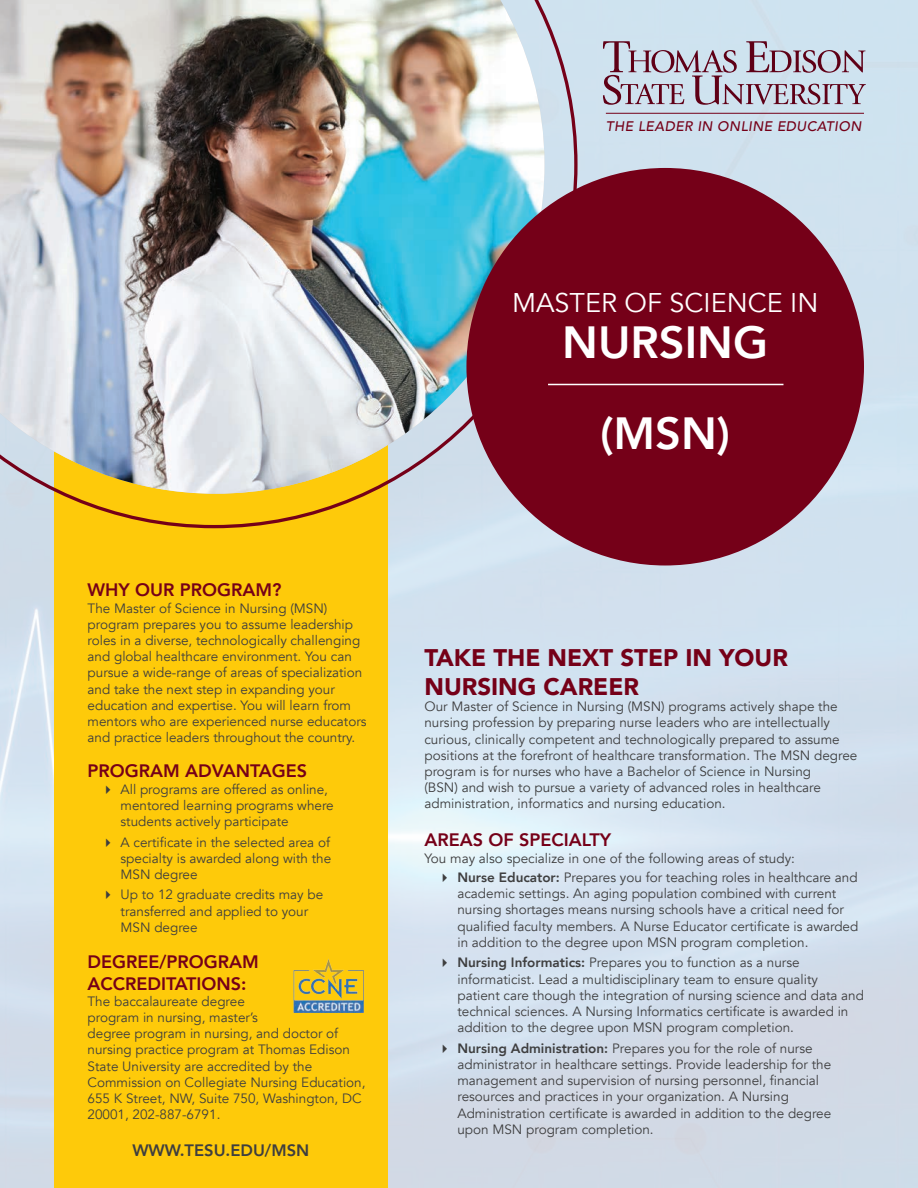
<style>
.page{position:relative;width:918px;height:1188px;background:#fff}
.page>*{position:absolute;margin:0;border:0;box-sizing:border-box;transform-origin:0 0}
.t1{font:800 45px "Avenir";color:#fff}
.t2{font:27px "Avenir";color:#fff}
.t3{font:900 24px/28.8px "Avenir";color:#750018}
.t4{font:800 18px/21.6px "Avenir";color:#750018}
.t5{font:800 16.5px "Avenir";color:#3e3e3f}
.t6{font:italic 500 13.8px "Avenir";letter-spacing:.03em;color:#750018}
.t7{font:13.5px/16.2px "Avenir";color:#3e3e3f}
.s1{font-weight:800}
</style>
<div class="page">
<img style="left:0;top:0;width:918px;height:1188px">
<div style="left:54px;top:421px;width:334px;height:767px;background:#feca0a"></div>
<svg style="left:0;top:0;width:578px;height:528px"></svg>
<img style="left:0;top:0;width:544px;height:494px">
<svg style="left:603px;top:41px;width:263px;height:64px;background:#b7b3c2"></svg>
<div style="left:466px;top:168px;width:398px;height:398px;background:#750018;border-radius:50%"></div>
<hr style="left:548px;top:384px;width:235px;height:1px;background:#fff">
<hr style="left:606px;top:113px;width:258px;height:1px;background:#750018">
<img style="left:293px;top:958px;width:72px;height:54px">
<p class="t6" style="left:606px;top:118px;width:257px">THE LEADER IN ONLINE EDUCATION</p>
<h3 class="t4" style="left:88px;top:579px;width:196px">WHY OUR PROGRAM?</h3>
<p class="t7" style="left:88px;top:600px;width:281px">The Master of Science in Nursing (MSN) program prepares you to assume leadership roles in a diverse, technologically challenging and global healthcare environment. You can pursue a wide-range of areas of specialization and take the next step in expanding your education and expertise. You will learn from mentors who are experienced nurse educators and practice leaders throughout the country.</p>
<h3 class="t4" style="left:88px;top:760px;width:221px">PROGRAM ADVANTAGES</h3>
<p class="t7" style="left:121px;top:781px;width:215px;text-indent:-19px">✔ All programs are offered as online, mentored learning programs where students actively participate</p>
<p class="t7" style="left:121px;top:834px;width:212px;text-align:justify;text-indent:-19px">✔ A certificate in the selected area of specialty is awarded along with the MSN degree</p>
<p class="t7" style="left:121px;top:887px;width:204px;text-indent:-19px">✔ Up to 12 graduate credits may be transferred and applied to your<br>MSN degree</p>
<h3 class="t4" style="left:88px;top:951px;width:173px">DEGREE/PROGRAM<br>ACCREDITATIONS:</h3>
<p class="t7" style="left:88px;top:993px;width:280px">The baccalaureate degree<br>program in nursing, master’s<br>degree program in nursing, and doctor of nursing practice program at Thomas Edison State University are accredited by the Commission on Collegiate Nursing Education, 655 K Street, NW, Suite 750, Washington, DC 20001, 202-887-6791.</p>
<p class="t5" style="left:132px;top:1137px;width:178px">WWW.TESU.EDU/MSN</p>
<h2 class="t2" style="left:512px;top:286px;width:308px">MASTER OF SCIENCE IN</h2>
<h1 class="t1" style="left:562px;top:307px;width:207px">NURSING</h1>
<h1 class="t1" style="left:600px;top:398px;width:131px">(MSN)</h1>
<h3 class="t3" style="left:424px;top:643px;width:365px">TAKE THE NEXT STEP IN YOUR<br>NURSING CAREER</h3>
<p class="t7" style="left:424px;top:699px;width:434px">Our Master of Science in Nursing (MSN) programs actively shape the nursing profession by preparing nurse leaders who are intellectually curious, clinically competent and technologically prepared to assume positions at the forefront of healthcare transformation. The MSN degree program is for nurses who have a Bachelor of Science in Nursing<br>(BSN) and wish to pursue a variety of advanced roles in healthcare administration, informatics and nursing education.</p>
<h3 class="t4" style="left:424px;top:829px;width:188px">AREAS OF SPECIALTY</h3>
<p class="t7" style="left:424px;top:850px;width:372px">You may also specialize in one of the following areas of study:</p>
<p class="t7" style="left:457px;top:870px;width:402px;text-indent:-19px">✔ <span class="s1">Nurse Educator:</span> Prepares you for teaching roles in healthcare and academic settings. An aging population combined with current nursing shortages means nursing schools have a critical need for qualified faculty members. A Nurse Educator certificate is awarded in addition to the degree upon MSN program completion.</p>
<p class="t7" style="left:457px;top:955px;width:408px;text-indent:-19px">✔ <span class="s1">Nursing Informatics:</span> Prepares you to function as a nurse informaticist. Lead a multidisciplinary team to ensure quality<br>patient care though the integration of nursing science and data and technical sciences. A Nursing Informatics certificate is awarded in addition to the degree upon MSN program completion.</p>
<p class="t7" style="left:457px;top:1040px;width:375px;text-indent:-19px">✔ <span class="s1">Nursing Administration:</span> Prepares you for the role of nurse administrator in healthcare settings. Provide leadership for the management and supervision of nursing personnel, financial resources and practices in your organization. A Nursing Administration certificate is awarded in addition to the degree upon MSN program completion.</p>
</div>
